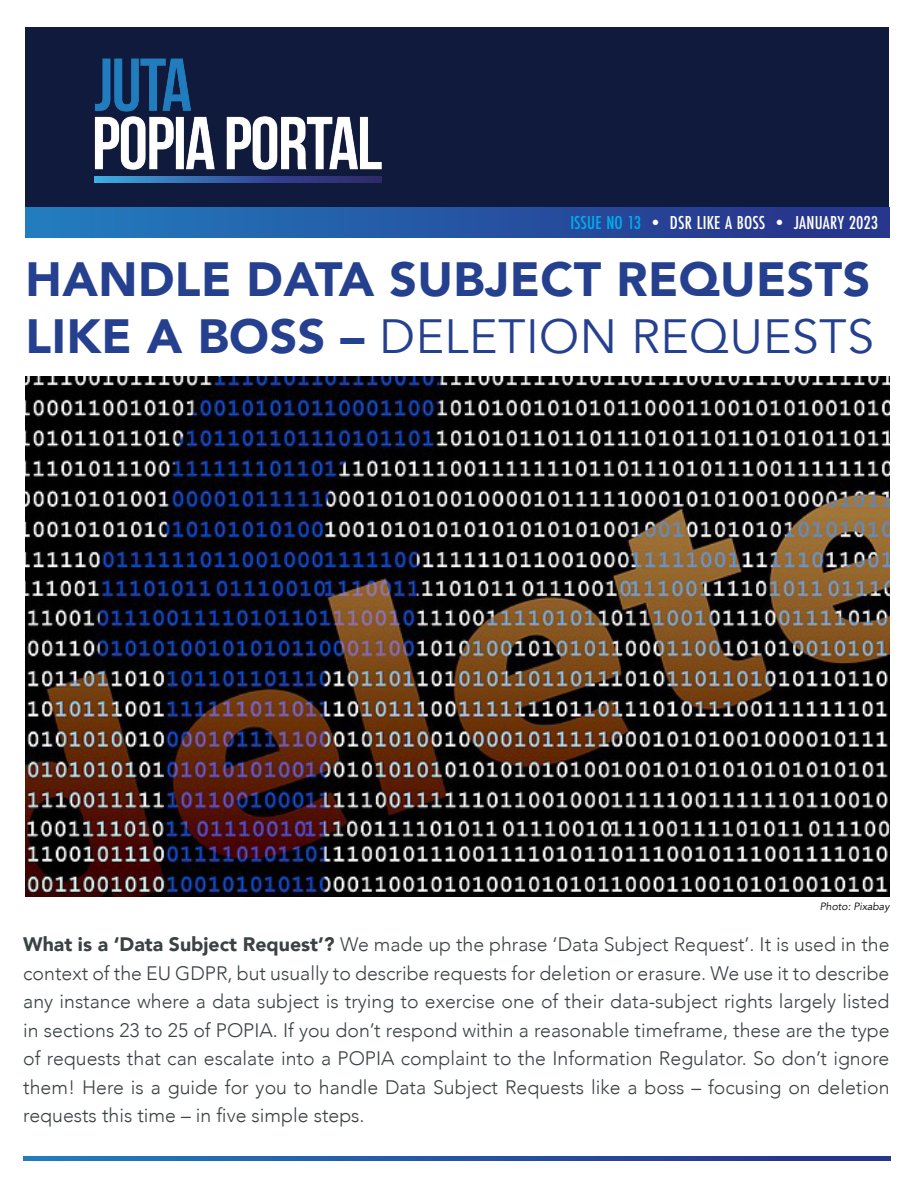
<style>
.page{position:relative;width:918px;height:1188px;background:#fff}
.page>*{position:absolute;margin:0;border:0;box-sizing:border-box;transform-origin:0 0}
.t1{font:900 48px/57px "Avenir";letter-spacing:.01em;color:#25408f}
.t2{font:300 19.5px/28.5px "Avenir";color:#3b4244;text-align:justify}
.t3{font:500 19.5px "Futura PT Cond";letter-spacing:.01em;color:#fff}
.t4{font:italic 10.5px "Avenir";color:#000}
.s1{color:#00aeef}
.s2{font-weight:400}
.s3{font-weight:900}
</style>
<div class="page">
<div style="left:26px;top:27px;width:864px;height:181px;background:#101a3d"></div>
<div style="left:26px;top:208px;width:864px;height:30px;background:linear-gradient(to right,#227cbe,#292f89)"></div>
<img style="left:26px;top:376px;width:864px;height:520px">
<svg style="left:23px;top:1156px;width:868px;height:5px;background:#2555a3"></svg>
<img style="left:94px;top:58px;width:288px;height:112px">
<svg style="left:95px;top:176px;width:286px;height:6px;background:#365da1"></svg>
<p class="t3" style="left:570px;top:211px;width:310px"><span class="s1">ISSUE NO 13</span> • DSR LIKE A BOSS • JANUARY 2023</p>
<h1 class="t1" style="left:26px;top:249px;width:850px">HANDLE DATA SUBJECT REQUESTS<br>LIKE A BOSS – <span class="s2">DELETION REQUESTS</span></h1>
<p class="t4" style="left:820px;top:900px;width:71px">Photo: Pixabay</p>
<p class="t2" style="left:23px;top:930px;width:868px"><span class="s3">What is a ‘Data Subject Request’?</span> We made up the phrase ‘Data Subject Request’. It is used in the context of the EU GDPR, but usually to describe requests for deletion or erasure. We use it to describe any instance where a data subject is trying to exercise one of their data-subject rights largely listed in sections 23 to 25 of POPIA. If you don’t respond within a reasonable timeframe, these are the type of requests that can escalate into a POPIA complaint to the Information Regulator. So don’t ignore them! Here is a guide for you to handle Data Subject Requests like a boss – focusing on deletion requests this time – in five simple steps.</p>
</div>
